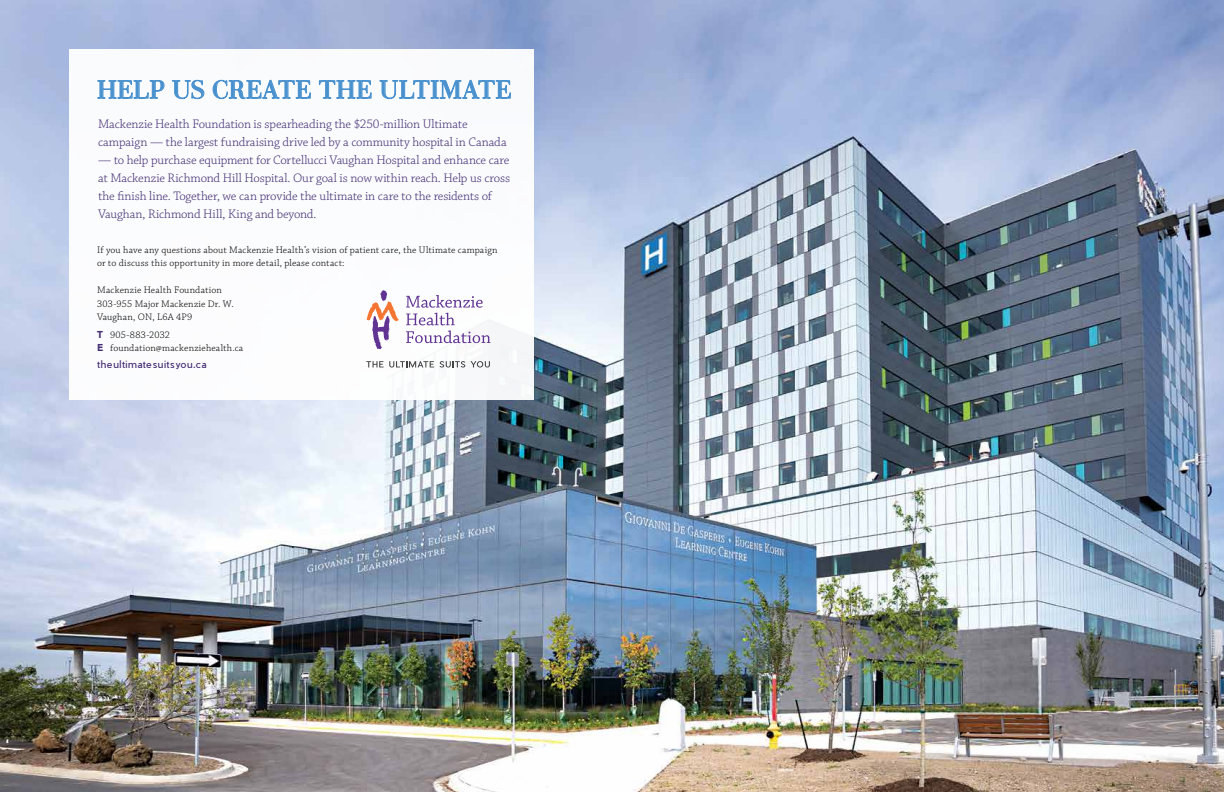
<style>
.page{position:relative;width:1224px;height:792px;background:#fff}
.page>*{position:absolute;margin:0;border:0;box-sizing:border-box;transform-origin:0 0}
.t1{font:25px "Didonesque";letter-spacing:.01em;color:#4891ce}
.t2{font:300 13px/18px "Chaparral Pro";letter-spacing:-.01em;color:#432d73}
.t3{font:300 10px/13.5px "Chaparral Pro";letter-spacing:.02em;color:#000}
.t4{font:10px "Pier Sans";letter-spacing:.05em;color:#432d73}
.s1{font-family:"Avenir";font-weight:900;color:#432d73}
</style>
<div class="page">
<img style="left:0;top:0;width:1224px;height:792px">
<div style="left:69px;top:50px;width:465px;height:350px;background:#fff"></div>
<svg style="left:97px;top:80px;width:68px;height:19px"></svg>
<svg style="left:172px;top:80px;width:33px;height:19px"></svg>
<svg style="left:213px;top:80px;width:98px;height:19px"></svg>
<svg style="left:319px;top:80px;width:53px;height:19px"></svg>
<svg style="left:379px;top:80px;width:132px;height:19px"></svg>
<svg style="left:366px;top:361px;width:99px;height:7px"></svg>
<svg style="left:471px;top:361px;width:19px;height:7px"></svg>
<svg style="left:406px;top:295px;width:84px;height:48px"></svg>
<svg style="left:366px;top:290px;width:33px;height:59px"></svg>
<h1 class="t1" style="left:97px;top:76px;width:416px">HELP US CREATE THE ULTIMATE</h1>
<p class="t2" style="left:98px;top:116px;width:410px">Mackenzie Health Foundation is spearheading the $250-million Ultimate campaign — the largest fundraising drive led by a community hospital in Canada</p>
<p class="t2" style="left:98px;top:152px;width:414px">— to help purchase equipment for Cortellucci Vaughan Hospital and enhance care at Mackenzie Richmond Hill Hospital. Our goal is now within reach. Help us cross the finish line. Together, we can provide the ultimate in care to the residents of Vaughan, Richmond Hill, King and beyond.</p>
<p class="t3" style="left:97px;top:243px;width:402px">If you have any questions about Mackenzie Health’s vision of patient care, the Ultimate campaign or to discuss this opportunity in more detail, please contact:</p>
<p class="t3" style="left:97px;top:284px;width:138px">Mackenzie Health Foundation<br>303-955 Major Mackenzie Dr. W.<br>Vaughan, ON, L6A 4P9</p>
<p class="t3" style="left:97px;top:328px;width:148px"><span class="s1">T</span> 905-883-2032<br><span class="s1">E</span> foundation@mackenziehealth.ca</p>
<p class="t4" style="left:97px;top:358px;width:111px">theultimatesuitsyou.ca</p>
</div>
